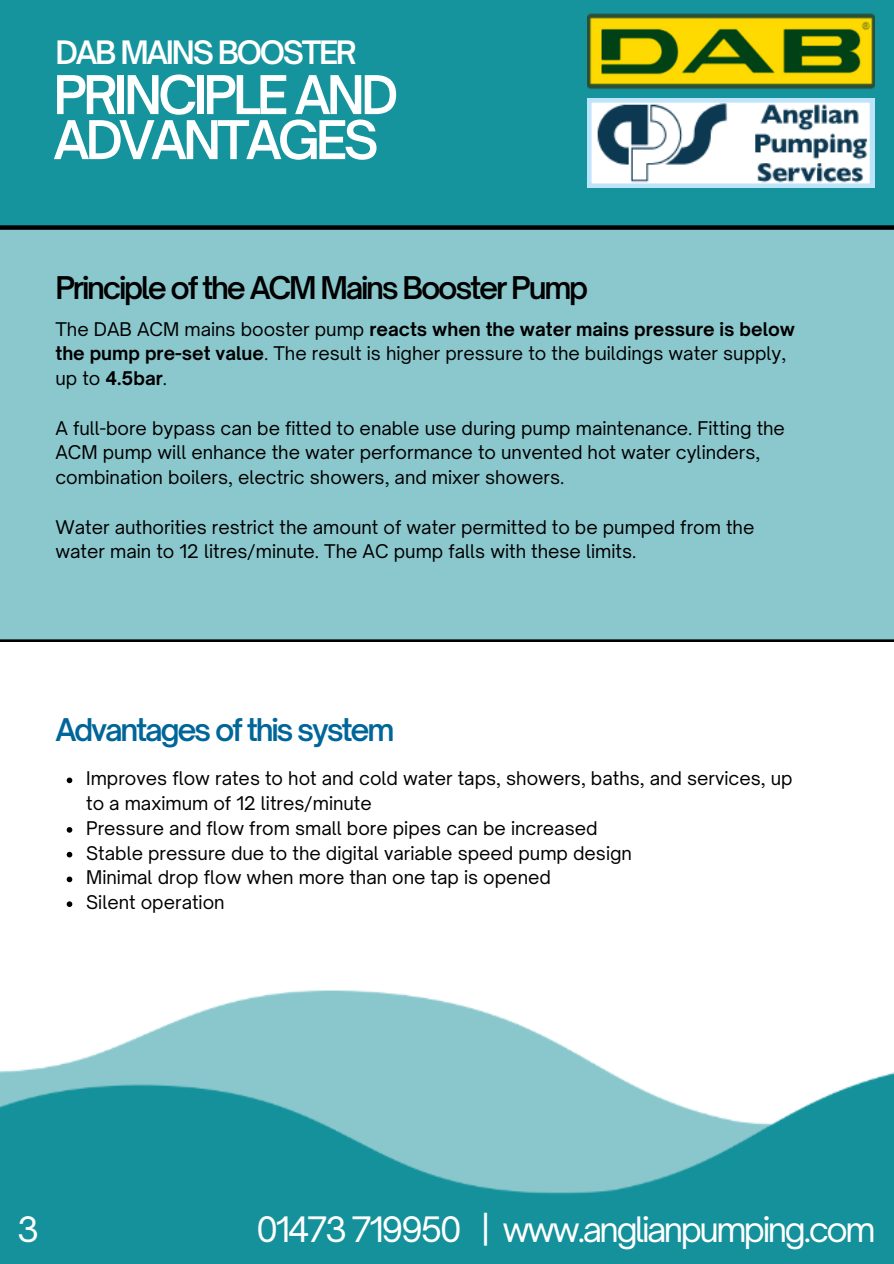
<style>
.page{position:relative;width:894px;height:1264px;background:#fff}
.page>*{position:absolute;margin:0;border:0;box-sizing:border-box;transform-origin:0 0}
.t1{font:600 51px/45px "Open Sauce One";letter-spacing:-.075em;color:#fff}
.t2{font:33.45px "Open Sauce One";letter-spacing:-.075em;color:#fff}
.t3{font:600 30.9px "Open Sauce One";letter-spacing:-.075em;color:#fff}
.t4{font:600 30px "Open Sauce One";letter-spacing:-.075em;color:#000001}
.t5{font:600 30px "Open Sauce One";letter-spacing:-.075em;color:#069}
.t6{font:18px/24.8px "Open Sauce One";color:#000001}
.s1{font-weight:700}
</style>
<div class="page">
<div style="left:0;top:227px;width:893px;height:414px;background:#8ac8cd"></div>
<div style="left:0;top:0;width:893px;height:227px;background:#16949d"></div>
<svg style="left:587px;top:98px;width:286px;height:90px"></svg>
<img style="left:587px;top:11px;width:286px;height:85px">
<img style="left:0;top:990px;width:893px;height:273px">
<svg style="left:67px;top:777px;width:5px;height:6px"></svg>
<svg style="left:67px;top:827px;width:5px;height:5px"></svg>
<svg style="left:67px;top:851px;width:5px;height:6px"></svg>
<svg style="left:67px;top:876px;width:5px;height:6px"></svg>
<svg style="left:67px;top:901px;width:5px;height:6px"></svg>
<h4 class="t3" style="left:55px;top:33px;width:303px">DAB MAINS BOOSTER</h4>
<p class="t1" style="left:53px;top:72px;width:346px">PRINCIPLE AND<br>ADVANTAGES</p>
<p class="t4" style="left:55px;top:268px;width:534px">Principle of the ACM Mains Booster Pump</p>
<p class="t6" style="left:55px;top:316px;width:741px">The DAB ACM mains booster pump <span class="s1">reacts when the water mains pressure is below the pump pre-set value</span>. The result is higher pressure to the buildings water supply, up to <span class="s1">4.5bar</span>.</p>
<p class="t6" style="left:55px;top:415px;width:730px">A full-bore bypass can be fitted to enable use during pump maintenance. Fitting the<br>ACM pump will enhance the water performance to unvented hot water cylinders, combination boilers, electric showers, and mixer showers.</p>
<h4 class="t6" style="left:55px;top:514px;width:700px">Water authorities restrict the amount of water permitted to be pumped from the water main to 12 litres/minute. The AC pump falls with these limits.</h4>
<p class="t5" style="left:55px;top:711px;width:340px">Advantages of this system</p>
<p class="t6" style="left:86px;top:766px;width:707px">Improves flow rates to hot and cold water taps, showers, baths, and services, up to a maximum of 12 litres/minute</p>
<p class="t6" style="left:86px;top:815px;width:513px">Pressure and flow from small bore pipes can be increased</p>
<p class="t6" style="left:86px;top:840px;width:547px">Stable pressure due to the digital variable speed pump design</p>
<p class="t6" style="left:86px;top:865px;width:466px">Minimal drop flow when more than one tap is opened</p>
<p class="t6" style="left:86px;top:890px;width:140px">Silent operation</p>
<h3 class="t2" style="left:17px;top:1208px;width:24px">3</h3>
<p class="t2" style="left:256px;top:1208px;width:620px">01473 719950 | www.anglianpumping.com</p>
</div>
